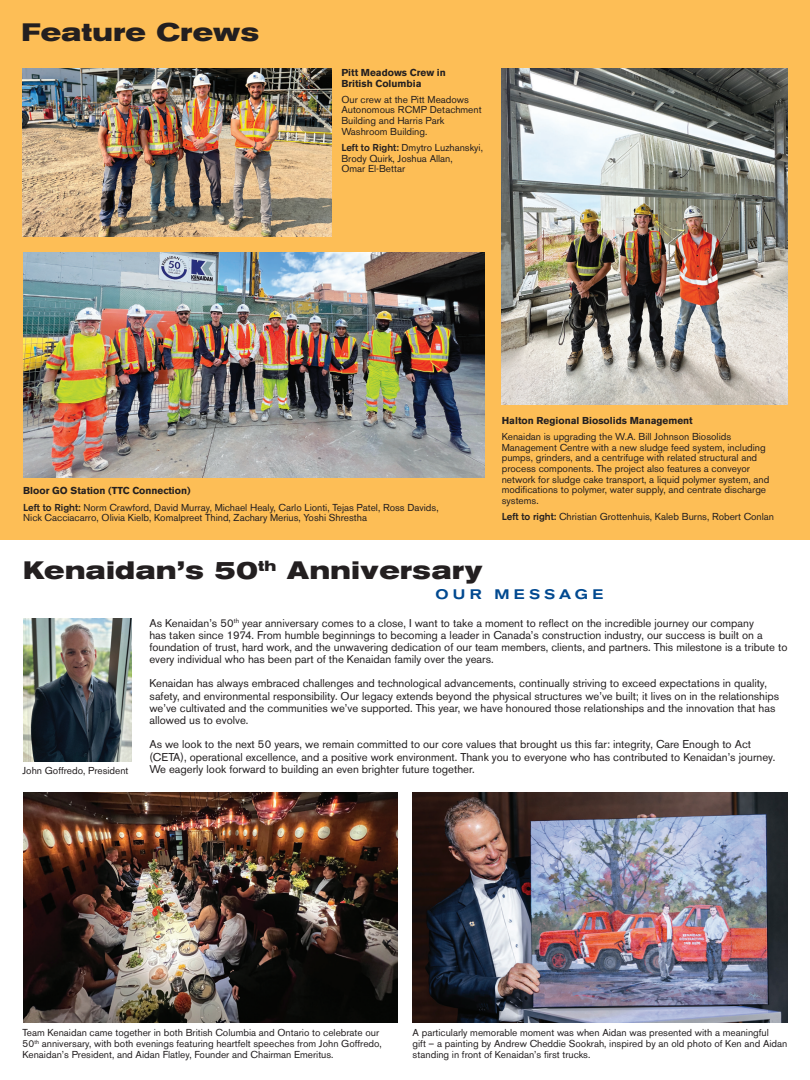
<style>
.page{position:relative;width:810px;height:1080px;background:#fff}
.page>*{position:absolute;margin:0;border:0;box-sizing:border-box;transform-origin:0 0}
.t1{font:700 expanded 25px "Akzidenz Grotesk BE";letter-spacing:.025em;color:#231f20}
.t2{font:500 expanded 13.75px "Akzidenz Grotesk BE";letter-spacing:.3em;color:#014990}
.t3{font:11.25px/12.2px "Akzidenz Grotesk BE";color:#231f20}
.t4{font:10px/10.6px "Akzidenz Grotesk BE";color:#231f20}
.t5{font:700 10px/10.6px "Akzidenz Grotesk BE";color:#231f20}
.s1{font-weight:500}
</style>
<div class="page">
<img style="left:413px;top:792px;width:374px;height:230px">
<img style="left:23px;top:792px;width:374px;height:230px">
<div style="left:0;top:0;width:810px;height:540px;background:#fdbe56"></div>
<img style="left:22px;top:68px;width:309px;height:169px">
<img style="left:23px;top:618px;width:109px;height:143px">
<img style="left:23px;top:252px;width:461px;height:226px">
<img style="left:502px;top:68px;width:286px;height:337px">
<p class="t1" style="left:21px;top:17px;width:239px">Feature Crews</p>
<p class="t5" style="left:341px;top:67px;width:106px">Pitt Meadows Crew in<br>British Columbia</p>
<p class="t4" style="left:341px;top:94px;width:142px">Our crew at the Pitt Meadows<br>Autonomous RCMP Detachment<br>Building and Harris Park<br>Washroom Building.</p>
<p class="t4" style="left:341px;top:142px;width:143px"><span class="s1">Left to Right:</span> Dmytro Luzhanskyi,<br>Brody Quirk, Joshua Allan,<br>Omar El-Bettar</p>
<p class="t5" style="left:23px;top:486px;width:169px">Bloor GO Station (TTC Connection)</p>
<p class="t4" style="left:23px;top:502px;width:417px"><span class="s1">Left to Right:</span> Norm Crawford, David Murray, Michael Healy, Carlo Lionti, Tejas Patel, Ross Davids,<br>Nick Cacciacarro, Olivia Kielb, Komalpreet Thind, Zachary Merius, Yoshi Shrestha</p>
<p class="t5" style="left:502px;top:415px;width:193px">Halton Regional Biosolids Management</p>
<p class="t4" style="left:502px;top:431px;width:269px">Kenaidan is upgrading the W.A. Bill Johnson Biosolids Management Centre with a new sludge feed system, including pumps, grinders, and a centrifuge with related structural and process components. The project also features a conveyor network for sludge cake transport, a liquid polymer system, and modifications to polymer, water supply, and centrate discharge systems.</p>
<p class="t4" style="left:502px;top:511px;width:274px"><span class="s1">Left to right:</span> Christian Grottenhuis, Kaleb Burns, Robert Conlan</p>
<p class="t1" style="left:23px;top:555px;width:461px">Kenaidan’s 50<sup>th</sup> Anniversary</p>
<p class="t2" style="left:435px;top:586px;width:170px">OUR MESSAGE</p>
<p class="t4" style="left:22px;top:765px;width:108px">John Goffredo, President</p>
<p class="t3" style="left:149px;top:617px;width:640px">As Kenaidan’s 50<sup>th</sup> year anniversary comes to a close, I want to take a moment to reflect on the incredible journey our company<br>has taken since 1974. From humble beginnings to becoming a leader in Canada’s construction industry, our success is built on a foundation of trust, hard work, and the unwavering dedication of our team members, clients, and partners. This milestone is a tribute to every individual who has been part of the Kenaidan family over the years.</p>
<p class="t3" style="left:149px;top:677px;width:631px">Kenaidan has always embraced challenges and technological advancements, continually striving to exceed expectations in quality, safety, and environmental responsibility. Our legacy extends beyond the physical structures we’ve built; it lives on in the relationships we’ve cultivated and the communities we’ve supported. This year, we have honoured those relationships and the innovation that has allowed us to evolve.</p>
<p class="t3" style="left:149px;top:738px;width:627px">As we look to the next 50 years, we remain committed to our core values that brought us this far: integrity, Care Enough to Act (CETA), operational excellence, and a positive work environment. Thank you to everyone who has contributed to Kenaidan’s journey.<br>We eagerly look forward to building an even brighter future together.</p>
<p class="t4" style="left:22px;top:1028px;width:361px">Team Kenaidan came together in both British Columbia and Ontario to celebrate our<br>50<sup>th</sup> anniversary, with both evenings featuring heartfelt speeches from John Goffredo,<br>Kenaidan’s President, and Aidan Flatley, Founder and Chairman Emeritus.</p>
<p class="t4" style="left:413px;top:1028px;width:376px">A particularly memorable moment was when Aidan was presented with a meaningful<br>gift – a painting by Andrew Cheddie Sookrah, inspired by an old photo of Ken and Aidan standing in front of Kenaidan’s first trucks.</p>
</div>
